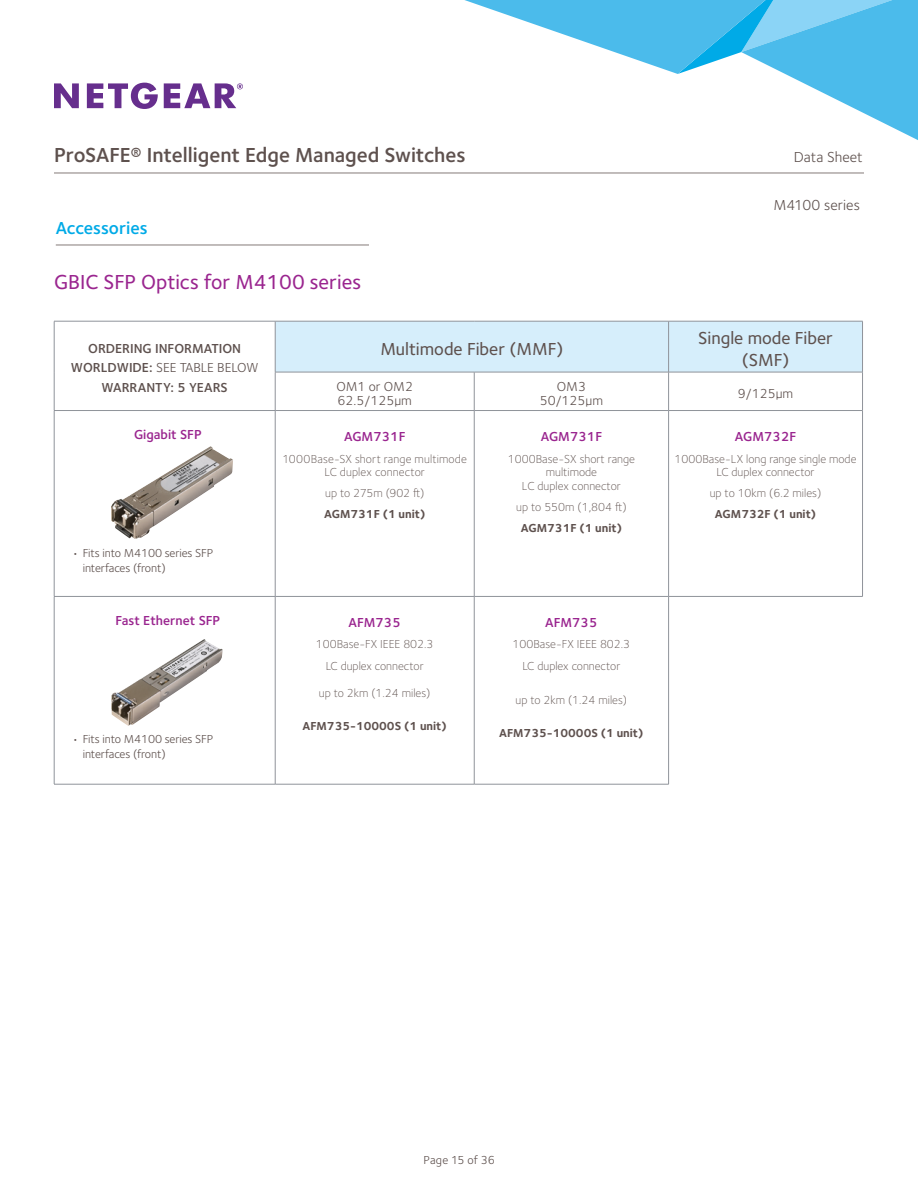
<style>
.page{position:relative;width:918px;height:1188px;background:#fff}
.page>*{position:absolute;margin:0;border:0;box-sizing:border-box;transform-origin:0 0}
.t1{font:600 21px "Foundry Sterling";letter-spacing:-.005em;color:#5e514e}
.t2{font:500 21px "Foundry Sterling";color:#9a258f}
.t3{font:500 18px/21.6px "Foundry Sterling";color:#5e514e;text-align:center}
.t4{font:600 18px "Foundry Sterling";letter-spacing:-.005em;color:#00aae7}
.t5{font:15px "Foundry Sterling";color:#5e514e}
.t6{font:13.5px/13.5px "Foundry Sterling";color:#5e514e}
.t7{font:600 13.5px "Foundry Sterling";color:#9a258f}
.t8{font:600 13.5px "Foundry Sterling";color:#5e514e}
.t9{font:300 12px/13.5px "Foundry Sterling";color:#5e514e;text-align:center}
.t10{font:12px/15.8px "Foundry Sterling";letter-spacing:-.01em;color:#5e514e}
.t11{font:700 12px "Foundry Sterling";color:#5e514e}
.s1{font-weight:600}
</style>
<div class="page">
<svg style="left:276px;top:322px;width:586px;height:88px"></svg>
<hr style="left:54px;top:321px;width:221px;height:1px;background:#8f939a">
<hr style="left:54px;top:321px;width:1px;height:51px;background:#8f939a">
<hr style="left:275px;top:321px;width:199px;height:1px;background:#8f939a">
<hr style="left:275px;top:321px;width:1px;height:51px;background:#8f939a">
<hr style="left:474px;top:321px;width:195px;height:1px;background:#8f939a">
<hr style="left:669px;top:321px;width:194px;height:1px;background:#8f939a">
<hr style="left:668px;top:321px;width:1px;height:51px;background:#8f939a">
<hr style="left:862px;top:321px;width:1px;height:51px;background:#8f939a">
<hr style="left:54px;top:372px;width:1px;height:38px;background:#8f939a">
<hr style="left:275px;top:372px;width:199px;height:1px;background:#8f939a">
<hr style="left:275px;top:372px;width:1px;height:38px;background:#8f939a">
<hr style="left:474px;top:372px;width:195px;height:1px;background:#8f939a">
<hr style="left:474px;top:372px;width:1px;height:38px;background:#8f939a">
<hr style="left:669px;top:372px;width:194px;height:1px;background:#8f939a">
<hr style="left:668px;top:372px;width:1px;height:38px;background:#8f939a">
<hr style="left:862px;top:372px;width:1px;height:38px;background:#8f939a">
<hr style="left:54px;top:410px;width:221px;height:1px;background:#8f939a">
<hr style="left:54px;top:411px;width:1px;height:185px;background:#8f939a">
<hr style="left:275px;top:410px;width:199px;height:1px;background:#8f939a">
<hr style="left:275px;top:411px;width:1px;height:185px;background:#8f939a">
<hr style="left:474px;top:410px;width:195px;height:1px;background:#8f939a">
<hr style="left:474px;top:411px;width:1px;height:185px;background:#8f939a">
<hr style="left:54px;top:596px;width:221px;height:1px;background:#8f939a">
<hr style="left:54px;top:597px;width:1px;height:187px;background:#8f939a">
<hr style="left:275px;top:596px;width:199px;height:1px;background:#8f939a">
<hr style="left:275px;top:597px;width:1px;height:187px;background:#8f939a">
<hr style="left:54px;top:784px;width:221px;height:1px;background:#8f939a">
<hr style="left:275px;top:784px;width:199px;height:1px;background:#8f939a">
<hr style="left:474px;top:596px;width:195px;height:1px;background:#8f939a">
<hr style="left:474px;top:597px;width:1px;height:187px;background:#8f939a">
<hr style="left:668px;top:597px;width:1px;height:187px;background:#8f939a">
<hr style="left:474px;top:784px;width:195px;height:1px;background:#8f939a">
<hr style="left:669px;top:410px;width:194px;height:1px;background:#8f939a">
<hr style="left:668px;top:411px;width:1px;height:185px;background:#8f939a">
<hr style="left:862px;top:411px;width:1px;height:185px;background:#8f939a">
<hr style="left:669px;top:596px;width:194px;height:1px;background:#8f939a">
<img style="left:111px;top:639px;width:112px;height:87px">
<img style="left:111px;top:446px;width:122px;height:93px">
<hr style="left:56px;top:245px;width:313px;height:1px;background:#857a78">
<svg style="left:464px;top:0;width:454px;height:140px"></svg>
<svg style="left:164px;top:83px;width:79px;height:25px"></svg>
<svg style="left:54px;top:83px;width:25px;height:25px"></svg>
<svg style="left:87px;top:83px;width:71px;height:26px"></svg>
<hr style="left:54px;top:173px;width:810px;height:1px;background:#857a78">
<h1 class="t1" style="left:54px;top:143px;width:413px">ProSAFE® Intelligent Edge Managed Switches</h1>
<p class="t5" style="left:794px;top:148px;width:70px">Data Sheet</p>
<p class="t5" style="left:773px;top:196px;width:88px">M4100 series</p>
<h2 class="t4" style="left:56px;top:217px;width:93px">Accessories</h2>
<h1 class="t2" style="left:54px;top:269px;width:309px">GBIC SFP Optics for M4100 series</h1>
<p class="t8" style="left:88px;top:340px;width:35px">Ordering</p>
<p class="t8" style="left:155px;top:340px;width:9px">information</p>
<p class="t6" style="left:71px;top:361px;width:93px"><span class="s1">Worldwi de:</span> seetablebelow</p>
<p class="t8" style="left:102px;top:379px;width:21px">Warranty</p>
<p class="t8" style="left:171px;top:379px;width:27px">: 5 years</p>
<h2 class="t3" style="left:380px;top:339px;width:185px">Multimode Fiber (MMF)</h2>
<h2 class="t3" style="left:698px;top:328px;width:137px">Single mode Fiber (SMF)</h2>
<p class="t6" style="left:336px;top:380px;width:78px">OM1 or OM2<br>62.5/125µm</p>
<p class="t6" style="left:540px;top:380px;width:65px;text-align:center">OM3<br>50/125µm</p>
<p class="t6" style="left:738px;top:387px;width:57px">9/125µm</p>
<p class="t7" style="left:134px;top:426px;width:69px">Gigabit SFP</p>
<p class="t7" style="left:344px;top:429px;width:63px">AGM731F</p>
<p class="t9" style="left:282px;top:452px;width:186px">1000Base-SX short range multimode<br>LC duplex connector</p>
<p class="t9" style="left:325px;top:486px;width:101px">up to 275m (902 ft)</p>
<p class="t11" style="left:324px;top:507px;width:103px">AGM731F (1 unit)</p>
<p class="t10" style="left:83px;top:545px;width:132px;text-indent:-11px">• Fits into M4100 series SFP interfaces (front)</p>
<p class="t7" style="left:115px;top:612px;width:107px">Fast Ethernet SFP</p>
<p class="t7" style="left:349px;top:615px;width:54px">AFM735</p>
<p class="t9" style="left:316px;top:634px;width:119px;line-height:21px">100Base-FX IEEE 802.3<br>LC duplex connector</p>
<p class="t9" style="left:319px;top:686px;width:113px">up to 2km (1.24 miles)</p>
<p class="t11" style="left:303px;top:718px;width:146px">AFM735-10000S (1 unit)</p>
<p class="t10" style="left:83px;top:731px;width:132px;text-indent:-11px">• Fits into M4100 series SFP interfaces (front)</p>
<p class="t7" style="left:541px;top:429px;width:63px">AGM731F</p>
<p class="t9" style="left:508px;top:452px;width:128px">1000Base-SX short range multimode<br>LC duplex connector</p>
<p class="t9" style="left:516px;top:500px;width:112px">up to 550m (1,804 ft)</p>
<p class="t11" style="left:521px;top:520px;width:103px">AGM731F (1 unit)</p>
<p class="t7" style="left:545px;top:615px;width:54px">AFM735</p>
<p class="t9" style="left:513px;top:634px;width:119px;line-height:21px">100Base-FX IEEE 802.3<br>LC duplex connector</p>
<p class="t9" style="left:516px;top:693px;width:113px">up to 2km (1.24 miles)</p>
<p class="t11" style="left:499px;top:726px;width:146px">AFM735-10000S (1 unit)</p>
<p class="t7" style="left:735px;top:429px;width:63px">AGM732F</p>
<p class="t9" style="left:675px;top:452px;width:183px">1000Base-LX long range single mode<br>LC duplex connector</p>
<p class="t9" style="left:710px;top:486px;width:113px">up to 10km (6.2 miles)</p>
<p class="t11" style="left:715px;top:507px;width:103px">AGM732F (1 unit)</p>
<p class="t10" style="left:424px;top:1152px;width:73px">Page 15 of 36</p>
</div>
